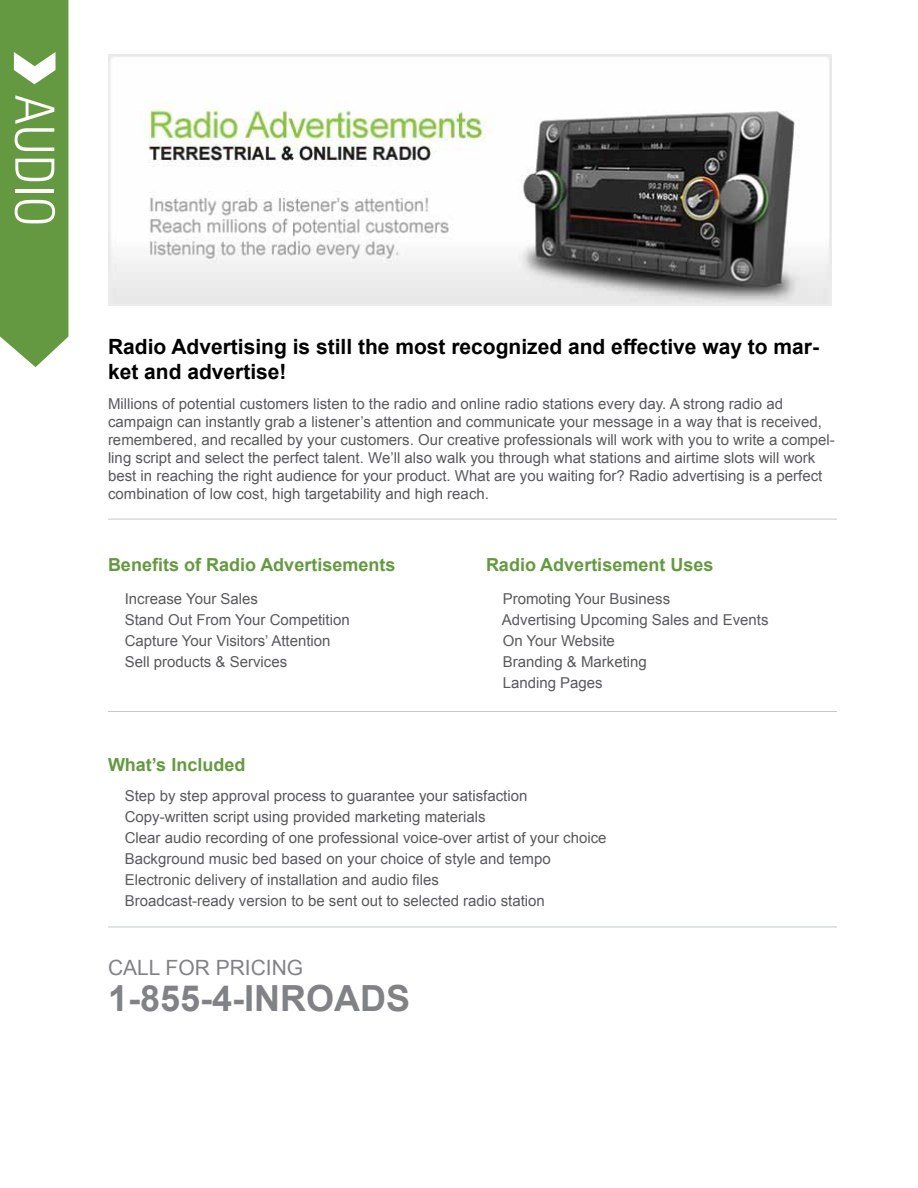
<style>
.page{position:relative;width:918px;height:1188px;background:#fff}
.page>*{position:absolute;margin:0;border:0;box-sizing:border-box;transform-origin:0 0}
.t1{font:300 condensed 54px "Univers";color:#fff}
.t2{font:700 36px "Arial";color:#808285}
.t3{font:700 21px/25.2px "Arial";color:#000}
.t4{font:21px "Arial";color:#808285}
.t5{font:700 18px "Arial";color:#659941}
.t6{font:15px/21px "Arial";color:#58595b}
</style>
<div class="page">
<svg style="left:0;top:0;width:68px;height:367px;background:#70a04e"></svg>
<img style="left:108px;top:54px;width:724px;height:251px">
<hr style="left:108px;top:519px;width:729px;height:1px;background:#c7c8ca">
<hr style="left:108px;top:711px;width:729px;height:1px;background:#c7c8ca">
<hr style="left:108px;top:927px;width:729px;height:1px;background:#c7c8ca">
<h1 class="t1" style="left:67px;top:95px;width:134px;rotate:90deg">AUDIO</h1>
<h3 class="t3" style="left:108px;top:335px;width:713px">Radio Advertising is still the most recognized and effective way to mar&shy;ket and advertise!</h3>
<p class="t6" style="left:108px;top:395px;width:728px;line-height:18px">Millions of potential customers listen to the radio and online radio stations every day. A strong radio ad campaign can instantly grab a listener’s attention and communicate your message in a way that is received, remembered, and recalled by your customers. Our creative professionals will work with you to write a compel&shy;ling script and select the perfect talent. We’ll also walk you through what stations and airtime slots will work best in reaching the right audience for your product. What are you waiting for? Radio advertising is a perfect combination of low cost, high targetability and high reach.</p>
<p class="t5" style="left:108px;top:553px;width:289px">Benefits of Radio Advertisements</p>
<p class="t6" style="left:125px;top:589px;width:227px">Increase Your Sales<br>Stand Out From Your Competition<br>Capture Your Visitors’ Attention<br>Sell products &amp; Services</p>
<p class="t5" style="left:486px;top:553px;width:229px">Radio Advertisement Uses</p>
<p class="t6" style="left:502px;top:589px;width:268px">Promoting Your Business<br>Advertising Upcoming Sales and Events<br>On Your Website<br>Branding &amp; Marketing<br>Landing Pages</p>
<p class="t5" style="left:108px;top:753px;width:139px">What’s Included</p>
<p class="t6" style="left:125px;top:785px;width:483px">Step by step approval process to guarantee your satisfaction Copy-written script using provided marketing materials<br>Clear audio recording of one professional voice-over artist of your choice Background music bed based on your choice of style and tempo Electronic delivery of installation and audio files<br>Broadcast-ready version to be sent out to selected radio station</p>
<h3 class="t4" style="left:108px;top:953px;width:197px">CALL FOR PRICING</h3>
<h2 class="t2" style="left:108px;top:974px;width:304px">1-855-4-INROADS</h2>
</div>
